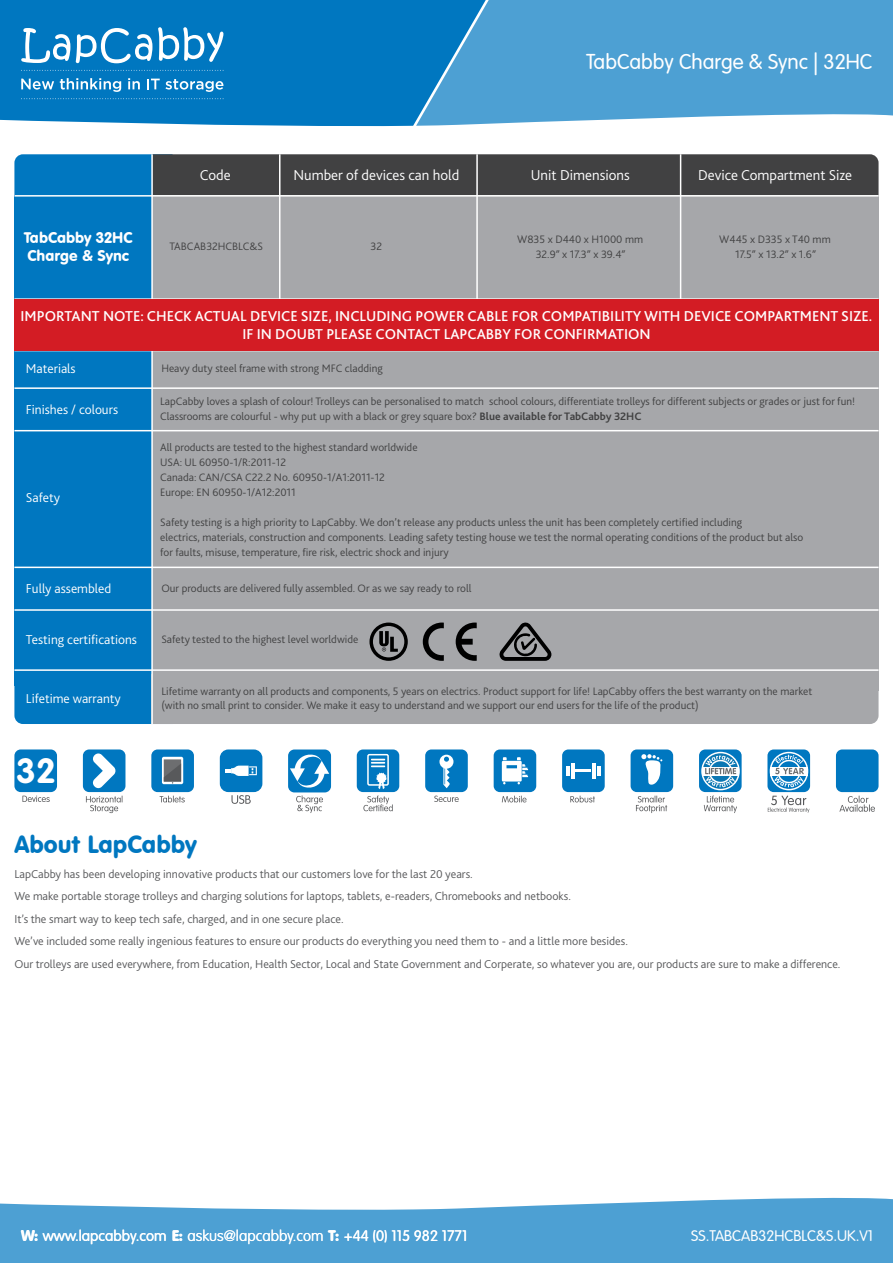
<style>
.page{position:relative;width:893px;height:1263px;background:#fff}
.page>*{position:absolute;margin:0;border:0;box-sizing:border-box;transform-origin:0 0}
.t1{font:700 34.5px "VAG Rounded Std";color:#fff}
.t2{font:24px "VAG Rounded BT";color:#0077c0}
.t3{font:300 21px "VAG Rounded";color:#fff}
.t4{font:500 15px/18px "Bliss 2";color:#fff;text-align:center}
.t5{font:300 15px "Bliss 2";color:#fff}
.t6{font:100 15px "VAG Rounded Std";color:#fff}
.t7{font:300 15px "VAG Rounded";color:#fff}
.t8{font:15px/18px "VAG Rounded BT";color:#fff}
.t9{font:300 13.5px "Bliss 2";color:#fff}
.t10{font:300 12px/22.5px "Bliss 2";color:#58595b}
.t11{font:300 11.25px/15px "Bliss 2";color:#414142}
.s1{font-family:"Myriad Pro";font-weight:400}
.s2{font-weight:700}
.s3{font-family:"VAG Rounded BT";font-weight:400}
.s4{font-family:"VAG Rounded";font-weight:300}
.s5{font-weight:300}
</style>
<div class="page">
<div style="left:0;top:0;width:416px;height:127px;background:#0077c0"></div>
<svg style="left:416px;top:0;width:477px;height:126px;background:#52a3d4"></svg>
<svg style="left:21px;top:98px;width:203px;height:1px"></svg>
<svg style="left:21px;top:27px;width:202px;height:36px"></svg>
<svg style="left:21px;top:79px;width:33px;height:11px"></svg>
<svg style="left:60px;top:78px;width:61px;height:14px"></svg>
<svg style="left:128px;top:78px;width:12px;height:11px"></svg>
<svg style="left:147px;top:79px;width:76px;height:13px"></svg>
<svg style="left:21px;top:70px;width:203px;height:1px"></svg>
<svg style="left:14px;top:154px;width:864px;height:41px;background:#384b57"></svg>
<div style="left:14px;top:196px;width:159px;height:490px;background:#0077c0"></div>
<div style="left:152px;top:196px;width:726px;height:495px;background:#a6a7aa"></div>
<svg style="left:14px;top:686px;width:864px;height:38px;background:#8b9fad"></svg>
<hr style="left:151px;top:154px;width:2px;height:570px;background:#fff">
<hr style="left:279px;top:154px;width:1px;height:145px;background:#fff">
<hr style="left:476px;top:154px;width:2px;height:145px;background:#fff">
<hr style="left:680px;top:154px;width:1px;height:145px;background:#fff">
<hr style="left:14px;top:195px;width:864px;height:2px;background:#fff">
<hr style="left:14px;top:387px;width:864px;height:2px;background:#fff">
<hr style="left:14px;top:298px;width:864px;height:2px;background:#fff">
<hr style="left:14px;top:430px;width:864px;height:1px;background:#fff">
<hr style="left:14px;top:567px;width:864px;height:1px;background:#fff">
<hr style="left:14px;top:609px;width:864px;height:2px;background:#fff">
<hr style="left:14px;top:669px;width:864px;height:2px;background:#fff">
<svg style="left:499px;top:622px;width:52px;height:39px"></svg>
<svg style="left:423px;top:622px;width:21px;height:39px"></svg>
<svg style="left:456px;top:622px;width:21px;height:39px"></svg>
<svg style="left:369px;top:622px;width:39px;height:39px"></svg>
<div style="left:14px;top:299px;width:864px;height:52px;background:#d31c24"></div>
<div style="left:83px;top:749px;width:42px;height:43px;background:#0077c0;border-radius:6px"></div>
<svg style="left:86px;top:750px;width:37px;height:63px"></svg>
<div style="left:357px;top:749px;width:42px;height:43px;background:#0077c0;border-radius:6px"></div>
<div style="left:367px;top:754px;width:22px;height:32px;border:2px solid #fff;border-radius:2px"></div>
<svg style="left:376px;top:773px;width:11px;height:16px"></svg>
<svg style="left:371px;top:759px;width:14px;height:8px"></svg>
<svg style="left:363px;top:796px;width:30px;height:15px"></svg>
<svg style="left:434px;top:796px;width:25px;height:6px"></svg>
<div style="left:425px;top:749px;width:43px;height:43px;background:#0077c0;border-radius:6px"></div>
<svg style="left:439px;top:755px;width:14px;height:33px"></svg>
<svg style="left:570px;top:796px;width:25px;height:6px"></svg>
<div style="left:562px;top:749px;width:43px;height:43px;background:#0077c0;border-radius:6px"></div>
<svg style="left:576px;top:770px;width:15px;height:2px"></svg>
<hr style="left:592px;top:763px;width:4px;height:16px;background:#fff">
<svg style="left:597px;top:766px;width:4px;height:9px"></svg>
<hr style="left:571px;top:763px;width:4px;height:16px;background:#fff">
<svg style="left:566px;top:766px;width:4px;height:9px"></svg>
<svg style="left:704px;top:796px;width:33px;height:17px"></svg>
<div style="left:699px;top:749px;width:43px;height:43px;background:#0077c0;border-radius:6px"></div>
<svg style="left:702px;top:752px;width:37px;height:38px"></svg>
<div style="left:701px;top:752px;width:39px;height:38px;border:2px solid #fff;border-radius:50%"></div>
<div style="left:702px;top:767px;width:37px;height:8px;background:#fff"></div>
<svg style="left:705px;top:755px;width:31px;height:32px"></svg>
<svg style="left:767px;top:749px;width:43px;height:43px"></svg>
<svg style="left:770px;top:752px;width:37px;height:38px"></svg>
<div style="left:770px;top:752px;width:38px;height:38px;border:2px solid #fff;border-radius:50%"></div>
<div style="left:770px;top:767px;width:37px;height:8px;background:#fff"></div>
<svg style="left:774px;top:755px;width:30px;height:32px"></svg>
<svg style="left:768px;top:796px;width:41px;height:17px"></svg>
<svg style="left:839px;top:796px;width:36px;height:16px"></svg>
<div style="left:836px;top:749px;width:42px;height:43px;background:#0077c0;border-radius:6px"></div>
<svg style="left:160px;top:796px;width:25px;height:6px"></svg>
<div style="left:151px;top:749px;width:43px;height:43px;background:#0077c0;border-radius:6px"></div>
<svg style="left:162px;top:757px;width:21px;height:27px"></svg>
<div style="left:164px;top:759px;width:17px;height:22px;background:#6d6e70"></div>
<svg style="left:164px;top:764px;width:17px;height:19px"></svg>
<svg style="left:502px;top:796px;width:24px;height:6px"></svg>
<div style="left:494px;top:749px;width:42px;height:43px;background:#0077c0;border-radius:6px"></div>
<svg style="left:502px;top:757px;width:26px;height:27px"></svg>
<div style="left:631px;top:749px;width:42px;height:43px;background:#0077c0;border-radius:6px"></div>
<svg style="left:641px;top:754px;width:22px;height:31px"></svg>
<svg style="left:636px;top:796px;width:31px;height:17px"></svg>
<div style="left:220px;top:749px;width:42px;height:43px;background:#0077c0;border-radius:9px"></div>
<svg style="left:225px;top:766px;width:32px;height:10px"></svg>
<svg style="left:231px;top:795px;width:20px;height:9px"></svg>
<div style="left:288px;top:749px;width:43px;height:43px;background:#0077c0;border-radius:6px"></div>
<svg style="left:296px;top:795px;width:27px;height:18px"></svg>
<svg style="left:290px;top:754px;width:39px;height:34px"></svg>
<svg style="left:22px;top:796px;width:28px;height:6px"></svg>
<div style="left:14px;top:749px;width:43px;height:43px;background:#0077c0;border-radius:6px"></div>
<svg style="left:0;top:1198px;width:893px;height:65px;background:#5faad7"></svg>
<h3 class="t3" style="left:586px;top:49px;width:288px">TabCabby Charge &amp; Sync | 32HC</h3>
<h3 class="t8" style="left:24px;top:228px;width:110px">TabCabby 32HC<br>Charge &amp; Sync</h3>
<h3 class="t5" style="left:200px;top:166px;width:32px">Code</h3>
<p class="t11" style="left:169px;top:239px;width:95px">TABCAB32HCBLC&amp;S</p>
<h3 class="t5" style="left:293px;top:166px;width:167px">Number of devices can hold</h3>
<h3 class="t5" style="left:531px;top:166px;width:101px">Unit Dimensions</h3>
<h3 class="t5" style="left:698px;top:166px;width:156px">Device Compartment Size</h3>
<p class="t11" style="left:371px;top:239px;width:13px">32</p>
<p class="t11" style="left:517px;top:231px;width:128px;text-align:center">W835 x D440 x H1000 mm<br>32.9<span class="s1">”</span> x 17.3<span class="s1">”</span> x 39.4<span class="s1">”</span></p>
<p class="t11" style="left:719px;top:231px;width:113px;text-align:center">W445 x D335 x T40 mm<br>17.5<span class="s1">”</span> x 13.2<span class="s1">”</span> x 1.6<span class="s1">”</span></p>
<h3 class="t4" style="left:21px;top:306px;width:853px">IMPORTANT NOTE: CHECK ACTUAL DEVICE SIZE, INCLUDING POWER CABLE FOR COMPATIBILITY WITH DEVICE COMPARTMENT SIZE.<br>IF IN DOUBT PLEASE CONTACT LAPCABBY FOR CONFIRMATION</h3>
<p class="t9" style="left:26px;top:360px;width:51px">Materials</p>
<p class="t9" style="left:26px;top:401px;width:94px">Finishes / colours</p>
<p class="t9" style="left:26px;top:489px;width:36px">Safety</p>
<p class="t9" style="left:26px;top:580px;width:87px">Fully assembled</p>
<p class="t9" style="left:26px;top:631px;width:113px">Testing certifications</p>
<p class="t9" style="left:26px;top:690px;width:97px">Lifetime warranty</p>
<h1 class="t1" style="left:16px;top:750px;width:41px">32</h1>
<p class="t11" style="left:161px;top:360px;width:223px">Heavy duty steel frame with strong MFC cladding</p>
<p class="t11" style="left:160px;top:394px;width:696px">LapCabby loves a splash of colour! Trolleys can be personalised to match school colours, differentiate trolleys for different subjects or grades or just for fun!<br>Classrooms are colourful - why put up with a black or grey square box? <span class="s2">Blue available for TabCabby 32HC</span></p>
<p class="t11" style="left:160px;top:439px;width:259px">All products are tested to the highest standard worldwide USA: UL 60950-1/R:2011-12<br>Canada: CAN/CSA C22.2 No. 60950-1/A1:2011-12<br>Europe: EN 60950-1/A12:2011</p>
<p class="t11" style="left:160px;top:514px;width:644px">Safety testing is a high priority to LapCabby. We don’t release any products unless the unit has been completely certified including<br>electrics, materials, construction and components. Leading safety testing house we test the normal operating conditions of the product but also for faults, misuse, temperature, fire risk, electric shock and injury</p>
<p class="t11" style="left:161px;top:580px;width:312px">Our products are delivered fully assembled. Or as we say ready to roll</p>
<p class="t11" style="left:161px;top:631px;width:198px">Safety tested to the highest level worldwide</p>
<p class="t11" style="left:161px;top:684px;width:652px;line-height:13.5px">Lifetime warranty on all products and components, 5 years on electrics. Product support for life! LapCabby offers the best warranty on the market (with no small print to consider. We make it easy to understand and we support our end users for the life of the product)</p>
<h2 class="t2" style="left:14px;top:830px;width:184px">About LapCabby</h2>
<p class="t10" style="left:14px;top:862px;width:828px">LapCabby has been developing innovative products that our customers love for the last 20 years.<br>We make portable storage trolleys and charging solutions for laptops, tablets, e-readers, Chromebooks and netbooks.<br>It’s the smart way to keep tech safe, charged, and in one secure place.<br>We’ve included some really ingenious features to ensure our products do everything you need them to - and a little more besides.<br>Our trolleys are used everywhere, from Education, Health Sector, Local and State Government and Corperate, so whatever you are, our products are sure to make a difference.</p>
<h3 class="t6" style="left:21px;top:1227px;width:448px"><span class="s3">W:</span> <span class="s4">www.lapcabby.com</span> <span class="s3">E:</span> askus@lapcabby.com <span class="s3">T:</span> <span class="s5">+44 (0) 115 982 1771</span></h3>
<h3 class="t7" style="left:691px;top:1227px;width:183px">SS.TABCAB32HCBLC&amp;S.UK.V1</h3>
</div>
